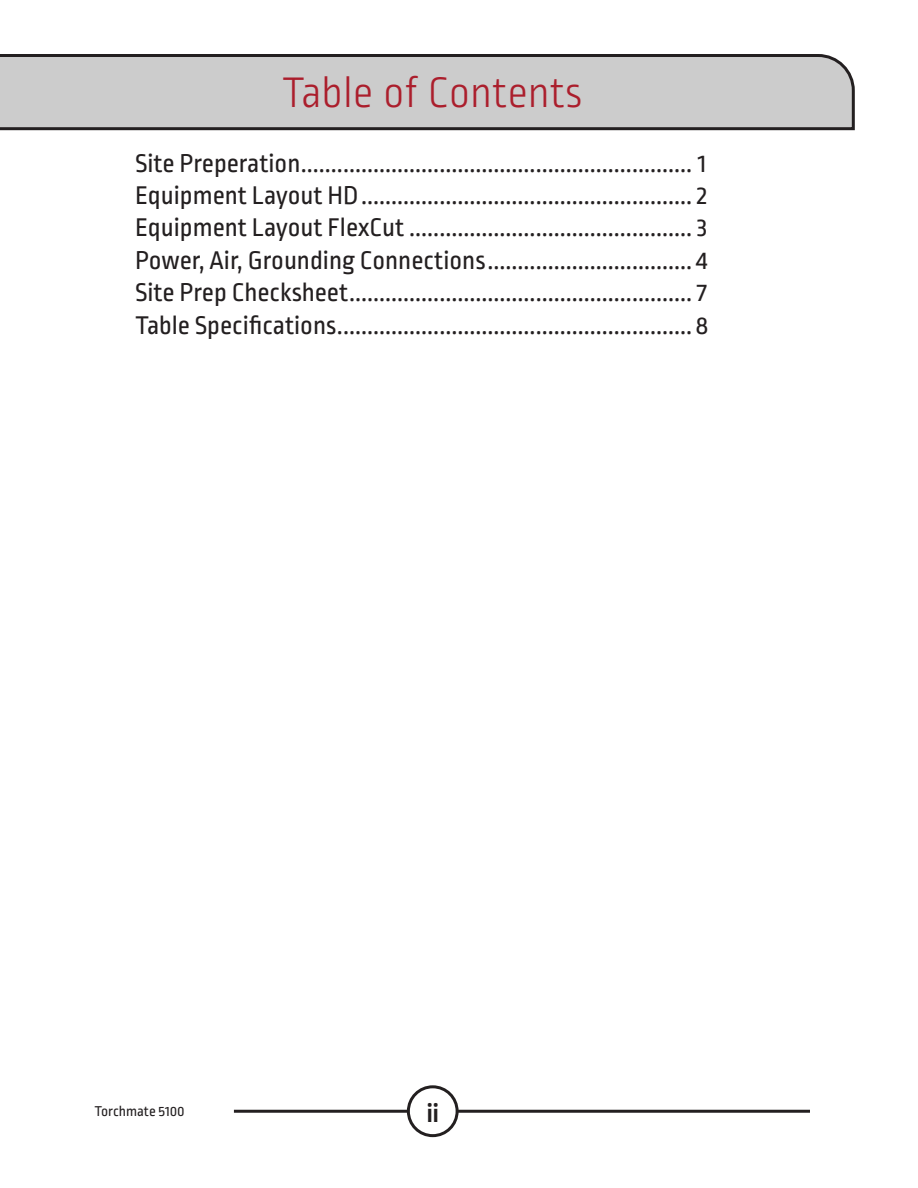
<style>
.page{position:relative;width:918px;height:1188px;background:#fff}
.page>*{position:absolute;margin:0;border:0;box-sizing:border-box;transform-origin:0 0}
.Headers{font:300 45px "Ropa Sans Pro";color:#ab1e2c}
.Table_Of_Contents{font:27px "Ropa Sans Pro";color:#231f20}
.t1{font:700 27px "Ropa Sans Pro";color:#231f20}
.t2{font:15px "Ropa Sans Pro";color:#231f20}
</style>
<div class="page">
<hr style="left:234px;top:1110px;width:576px;height:3px;background:#231f20">
<div style="left:408px;top:1087px;width:49px;height:49px;background:#fff;border-radius:50%"></div>
<div style="left:407px;top:1085px;width:52px;height:52px;border:3px solid #231f20;border-radius:50%"></div>
<svg style="left:0;top:54px;width:855px;height:77px"></svg>
<p class="Headers" style="left:282px;top:69px;width:302px">Table of Contents</p>
<p class="Table_Of_Contents" style="left:135px;top:148px;width:573px">Site Preperation................................................................. 1</p>
<p class="Table_Of_Contents" style="left:135px;top:181px;width:574px">Equipment Layout HD....................................................... 2</p>
<p class="Table_Of_Contents" style="left:135px;top:213px;width:574px">Equipment Layout FlexCut ............................................... 3</p>
<p class="Table_Of_Contents" style="left:135px;top:245px;width:574px">Power, Air, Grounding Connections.................................. 4</p>
<p class="Table_Of_Contents" style="left:135px;top:278px;width:574px">Site Prep Checksheet......................................................... 7</p>
<p class="Table_Of_Contents" style="left:135px;top:310px;width:575px">Table Specifications........................................................... 8</p>
<p class="t2" style="left:95px;top:1103px;width:92px">Torchmate 5100</p>
<p class="t1" style="left:427px;top:1097px;width:13px">ii</p>
</div>
